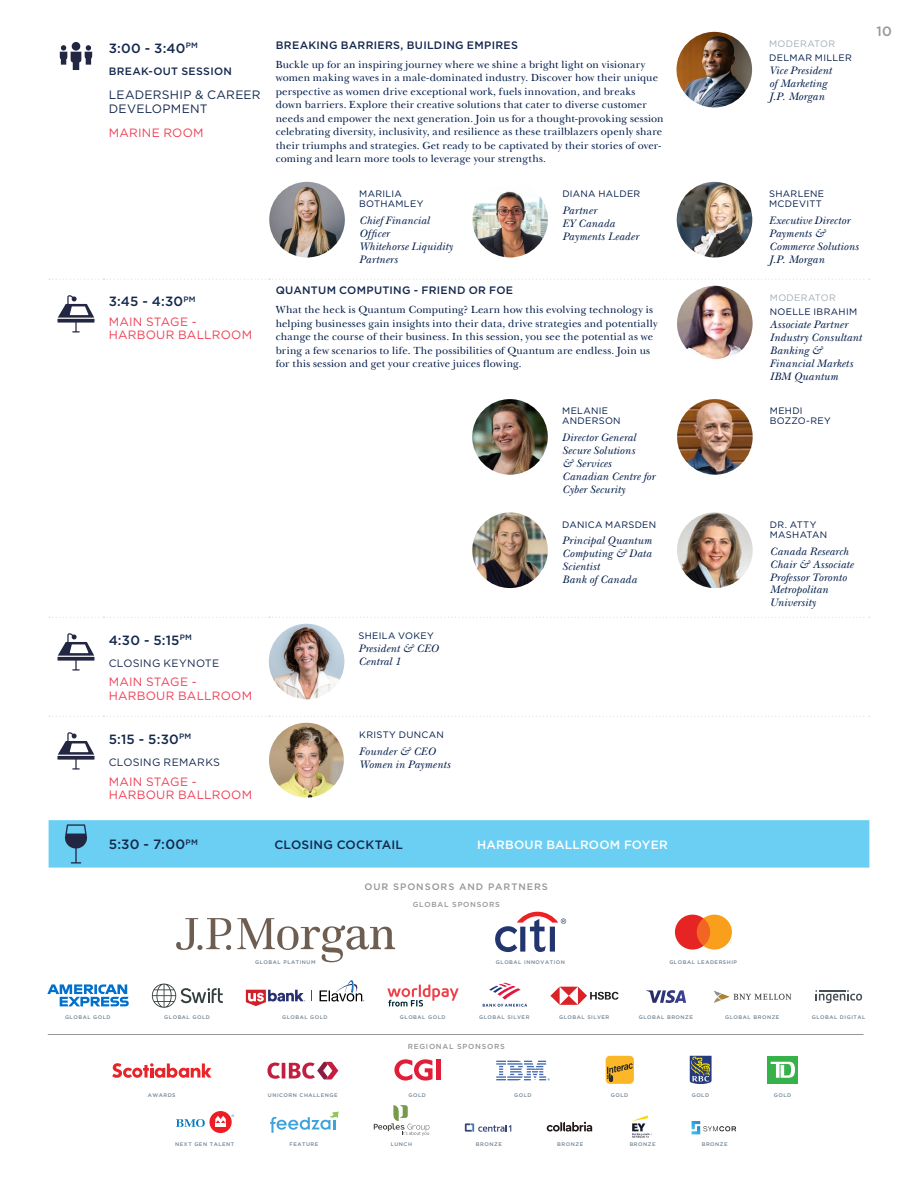
<style>
.page{position:relative;width:918px;height:1188px;background:#fff}
.page>*{position:absolute;margin:0;border:0;box-sizing:border-box;transform-origin:0 0}
.t1{font:500 13.5px "Gotham";color:#14284d}
.t2{font:500 13.5px "Gotham";color:#989696}
.t3{font:500 13.35px "Gotham";letter-spacing:.015em;color:#14284d}
.t4{font:12.15px/13.4px "Gotham";letter-spacing:.02em;color:#14284d}
.t5{font:500 12.15px "Gotham";letter-spacing:.02em;color:#14284d}
.t6{font:12px/13.5px "Gotham HTF";letter-spacing:.02em;color:#ef4056}
.t7{font:500 12px "Gotham HTF";letter-spacing:.02em;color:#fff}
.t8{font:italic 11.25px/12.9px "New Baskerville LT";letter-spacing:.015em;color:#001b49}
.t9{font:10.8px/13.5px "New Baskerville LT";letter-spacing:.015em;color:#001b49}
.t10{font:500 10.8px "Gotham";letter-spacing:.03em;color:#14284d}
.t11{font:10.65px "Gotham";letter-spacing:.03em;color:#14284d}
.t12{font:500 10.65px "Gotham";letter-spacing:.03em;color:#14284d}
.t13{font:9.3px/10.4px "Gotham";letter-spacing:.03em;color:#001b49}
.t14{font:500 9.3px "Gotham";letter-spacing:.1em;color:#959696}
.t15{font:9.3px "Gotham";letter-spacing:.035em;color:#a0adb7}
.t16{font:500 7.35px "Gotham";letter-spacing:.1em;color:#959696}
.t17{font:500 5.25px "Gotham";letter-spacing:.1em;color:#738592}
</style>
<div class="page">
<svg style="left:176px;top:918px;width:55px;height:32px"></svg>
<svg style="left:237px;top:918px;width:158px;height:44px"></svg>
<svg style="left:495px;top:912px;width:71px;height:40px"></svg>
<svg style="left:47px;top:984px;width:82px;height:22px"></svg>
<svg style="left:483px;top:983px;width:44px;height:24px"></svg>
<hr style="left:48px;top:1034px;width:815px;height:1px;background:#959696">
<svg style="left:320px;top:980px;width:44px;height:21px"></svg>
<svg style="left:246px;top:990px;width:59px;height:16px"></svg>
<svg style="left:152px;top:984px;width:71px;height:24px"></svg>
<svg style="left:646px;top:990px;width:40px;height:13px"></svg>
<svg style="left:714px;top:991px;width:77px;height:12px"></svg>
<svg style="left:550px;top:987px;width:68px;height:18px"></svg>
<svg style="left:675px;top:915px;width:57px;height:35px;background:#f17b43"></svg>
<svg style="left:387px;top:985px;width:72px;height:22px"></svg>
<svg style="left:815px;top:990px;width:47px;height:13px"></svg>
<svg style="left:112px;top:1063px;width:100px;height:15px"></svg>
<svg style="left:267px;top:1062px;width:71px;height:18px"></svg>
<div style="left:767px;top:1056px;width:31px;height:27px;background:#37b14a"></div>
<svg style="left:771px;top:1062px;width:24px;height:16px"></svg>
<svg style="left:394px;top:1059px;width:39px;height:22px"></svg>
<hr style="left:436px;top:1060px;width:4px;height:20px;background:#e11e37">
<svg style="left:496px;top:1061px;width:54px;height:19px"></svg>
<div style="left:606px;top:1056px;width:28px;height:28px;background:#fbb727;border-radius:4px"></div>
<svg style="left:607px;top:1063px;width:26px;height:19px"></svg>
<svg style="left:690px;top:1056px;width:21px;height:28px"></svg>
<svg style="left:270px;top:1112px;width:68px;height:21px"></svg>
<svg style="left:374px;top:1105px;width:55px;height:31px"></svg>
<div style="left:209px;top:1111px;width:23px;height:22px;background:#ed1d24;border-radius:50%"></div>
<svg style="left:176px;top:1119px;width:29px;height:8px"></svg>
<svg style="left:215px;top:1114px;width:19px;height:13px"></svg>
<svg style="left:632px;top:1115px;width:20px;height:23px"></svg>
<svg style="left:692px;top:1121px;width:44px;height:13px"></svg>
<svg style="left:547px;top:1122px;width:45px;height:10px"></svg>
<svg style="left:465px;top:1123px;width:46px;height:9px"></svg>
<svg style="left:49px;top:716px;width:821px;height:1px"></svg>
<svg style="left:49px;top:617px;width:821px;height:1px"></svg>
<svg style="left:49px;top:279px;width:821px;height:1px"></svg>
<svg style="left:60px;top:45px;width:32px;height:25px"></svg>
<div style="left:72px;top:42px;width:8px;height:9px;background:#222642;border-radius:50%"></div>
<img style="left:676px;top:32px;width:76px;height:75px;border-radius:38px">
<img style="left:269px;top:182px;width:76px;height:75px;border-radius:38px">
<img style="left:472px;top:182px;width:76px;height:75px;border-radius:38px">
<img style="left:677px;top:182px;width:75px;height:75px;border-radius:38px">
<svg style="left:57px;top:295px;width:38px;height:38px"></svg>
<img style="left:677px;top:286px;width:76px;height:75px;border-radius:38px">
<img style="left:472px;top:399px;width:76px;height:76px;border-radius:38px">
<img style="left:677px;top:399px;width:76px;height:76px;border-radius:38px">
<img style="left:472px;top:512px;width:76px;height:76px;border-radius:38px">
<img style="left:677px;top:512px;width:76px;height:76px;border-radius:38px">
<svg style="left:57px;top:633px;width:38px;height:38px"></svg>
<img style="left:269px;top:624px;width:75px;height:75px;border-radius:38px">
<svg style="left:57px;top:732px;width:38px;height:38px"></svg>
<img style="left:269px;top:723px;width:75px;height:75px;border-radius:37px">
<div style="left:49px;top:820px;width:820px;height:48px;background:#6bcef3"></div>
<p class="t3" style="left:109px;top:39px;width:91px">3:00 - 3:40<sup>PM</sup></p>
<p class="t12" style="left:109px;top:64px;width:125px">BREAK-OUT SESSION</p>
<p class="t4" style="left:109px;top:88px;width:153px">LEADERSHIP &amp; CAREER<br>DEVELOPMENT</p>
<p class="t6" style="left:109px;top:126px;width:97px">MARINE ROOM</p>
<p class="t3" style="left:109px;top:293px;width:88px">3:45 - 4:30<sup>PM</sup></p>
<p class="t6" style="left:109px;top:315px;width:145px">MAIN STAGE -<br>HARBOUR BALLROOM</p>
<p class="t10" style="left:276px;top:38px;width:244px">BREAKING BARRIERS, BUILDING EMPIRES</p>
<p class="t9" style="left:276px;top:58px;width:390px">Buckle up for an inspiring journey where we shine a bright light on visionary women making waves in a male-dominated industry. Discover how their unique perspective as women drive exceptional work, fuels innovation, and breaks down barriers. Explore their creative solutions that cater to diverse customer needs and empower the next generation. Join us for a thought-provoking session celebrating diversity, inclusivity, and resilience as these trailblazers openly share their triumphs and strategies. Get ready to be captivated by their stories of over&shy;coming and learn more tools to leverage your strengths.</p>
<p class="t13" style="left:359px;top:188px;width:66px">MARILIA<br>BOTHAMLEY</p>
<p class="t8" style="left:359px;top:214px;width:95px">Chief Financial<br>Officer<br>Whitehorse Liquidity<br>Partners</p>
<p class="t13" style="left:562px;top:188px;width:80px">DIANA HALDER</p>
<p class="t8" style="left:562px;top:204px;width:78px">Partner<br>EY Canada<br>Payments Leader</p>
<p class="t10" style="left:276px;top:283px;width:239px">QUANTUM COMPUTING - FRIEND OR FOE</p>
<p class="t9" style="left:276px;top:303px;width:383px">What the heck is Quantum Computing? Learn how this evolving technology is helping businesses gain insights into their data, drive strategies and potentially change the course of their business. In this session, you see the potential as we bring a few scenarios to life. The possibilities of Quantum are endless. Join us for this session and get your creative juices flowing.</p>
<p class="t13" style="left:562px;top:405px;width:60px">MELANIE<br>ANDERSON</p>
<p class="t8" style="left:562px;top:431px;width:94px">Director General<br>Secure Solutions<br>&amp; Services<br>Canadian Centre for<br>Cyber Security</p>
<p class="t13" style="left:562px;top:519px;width:95px">DANICA MARSDEN</p>
<p class="t8" style="left:562px;top:534px;width:91px">Principal Quantum<br>Computing &amp; Data<br>Scientist<br>Bank of Canada</p>
<p class="t3" style="left:109px;top:631px;width:85px">4:30 - 5:15<sup>PM</sup></p>
<p class="t11" style="left:109px;top:656px;width:112px">CLOSING KEYNOTE</p>
<p class="t6" style="left:109px;top:675px;width:145px">MAIN STAGE -<br>HARBOUR BALLROOM</p>
<p class="t3" style="left:109px;top:730px;width:84px">5:15 - 5:30<sup>PM</sup></p>
<p class="t11" style="left:109px;top:755px;width:113px">CLOSING REMARKS</p>
<p class="t6" style="left:109px;top:774px;width:145px">MAIN STAGE -<br>HARBOUR BALLROOM</p>
<p class="t13" style="left:358px;top:630px;width:77px">SHEILA VOKEY</p>
<p class="t8" style="left:358px;top:642px;width:82px">President &amp; CEO<br>Central 1</p>
<p class="t13" style="left:359px;top:729px;width:86px">KRISTY DUNCAN</p>
<p class="t8" style="left:359px;top:745px;width:92px">Founder &amp; CEO<br>Women in Payments</p>
<p class="t1" style="left:109px;top:836px;width:91px">5:30 - 7:00<sup>PM</sup></p>
<p class="t5" style="left:274px;top:837px;width:130px">CLOSING COCKTAIL</p>
<p class="t7" style="left:477px;top:838px;width:192px">HARBOUR BALLROOM FOYER</p>
<p class="t14" style="left:365px;top:881px;width:185px">OUR SPONSORS AND PARTNERS</p>
<p class="t16" style="left:413px;top:900px;width:89px">GLOBAL SPONSORS</p>
<p class="t15" style="left:769px;top:38px;width:68px">MODERATOR</p>
<p class="t13" style="left:769px;top:53px;width:84px">DELMAR MILLER</p>
<p class="t8" style="left:769px;top:64px;width:64px">Vice President of Marketing<br>J.P. Morgan</p>
<p class="t2" style="left:876px;top:22px;width:17px">10</p>
<p class="t13" style="left:769px;top:188px;width:57px">SHARLENE<br>MCDEVITT</p>
<p class="t8" style="left:769px;top:214px;width:91px">Executive Director<br>Payments &amp;<br>Commerce Solutions<br>J.P. Morgan</p>
<p class="t15" style="left:770px;top:292px;width:68px">MODERATOR</p>
<p class="t13" style="left:770px;top:306px;width:89px">NOELLE IBRAHIM</p>
<p class="t8" style="left:770px;top:318px;width:93px">Associate Partner<br>Industry Consultant<br>Banking &amp;<br>Financial Markets<br>IBM Quantum</p>
<p class="t13" style="left:770px;top:405px;width:63px">MEHDI<br>BOZZO-REY</p>
<p class="t13" style="left:770px;top:519px;width:59px">DR. ATTY<br>MASHATAN</p>
<p class="t8" style="left:770px;top:545px;width:85px">Canada Research<br>Chair &amp; Associate<br>Professor Toronto<br>Metropolitan<br>University</p>
<p class="t17" style="left:255px;top:959px;width:62px">GLOBAL PLATINUM</p>
<p class="t17" style="left:496px;top:959px;width:71px">GLOBAL INNOVATION</p>
<p class="t17" style="left:669px;top:959px;width:69px">GLOBAL LEADERSHIP</p>
<p class="t17" style="left:400px;top:1013px;width:47px">GLOBAL GOLD</p>
<p class="t17" style="left:812px;top:1014px;width:55px">GLOBAL DIGITAL</p>
<p class="t17" style="left:65px;top:1014px;width:47px">GLOBAL GOLD</p>
<p class="t17" style="left:282px;top:1014px;width:47px">GLOBAL GOLD</p>
<p class="t17" style="left:479px;top:1014px;width:52px">GLOBAL SILVER</p>
<p class="t17" style="left:164px;top:1014px;width:47px">GLOBAL GOLD</p>
<p class="t17" style="left:559px;top:1014px;width:52px">GLOBAL SILVER</p>
<p class="t17" style="left:639px;top:1014px;width:56px">GLOBAL BRONZE</p>
<p class="t17" style="left:725px;top:1014px;width:56px">GLOBAL BRONZE</p>
<p class="t16" style="left:408px;top:1042px;width:99px">REGIONAL SPONSORS</p>
<p class="t17" style="left:148px;top:1092px;width:29px">AWARDS</p>
<p class="t17" style="left:268px;top:1092px;width:71px">UNICORN CHALLENGE</p>
<p class="t17" style="left:408px;top:1092px;width:19px">GOLD</p>
<p class="t17" style="left:514px;top:1092px;width:19px">GOLD</p>
<p class="t17" style="left:611px;top:1092px;width:19px">GOLD</p>
<p class="t17" style="left:692px;top:1092px;width:19px">GOLD</p>
<p class="t17" style="left:774px;top:1092px;width:19px">GOLD</p>
<p class="t17" style="left:175px;top:1141px;width:60px">NEXT GEN TALENT</p>
<p class="t17" style="left:290px;top:1141px;width:30px">FEATURE</p>
<p class="t17" style="left:391px;top:1141px;width:23px">LUNCH</p>
<p class="t17" style="left:476px;top:1141px;width:27px">BRONZE</p>
<p class="t17" style="left:557px;top:1141px;width:27px">BRONZE</p>
<p class="t17" style="left:630px;top:1141px;width:27px">BRONZE</p>
<p class="t17" style="left:702px;top:1141px;width:27px">BRONZE</p>
</div>
